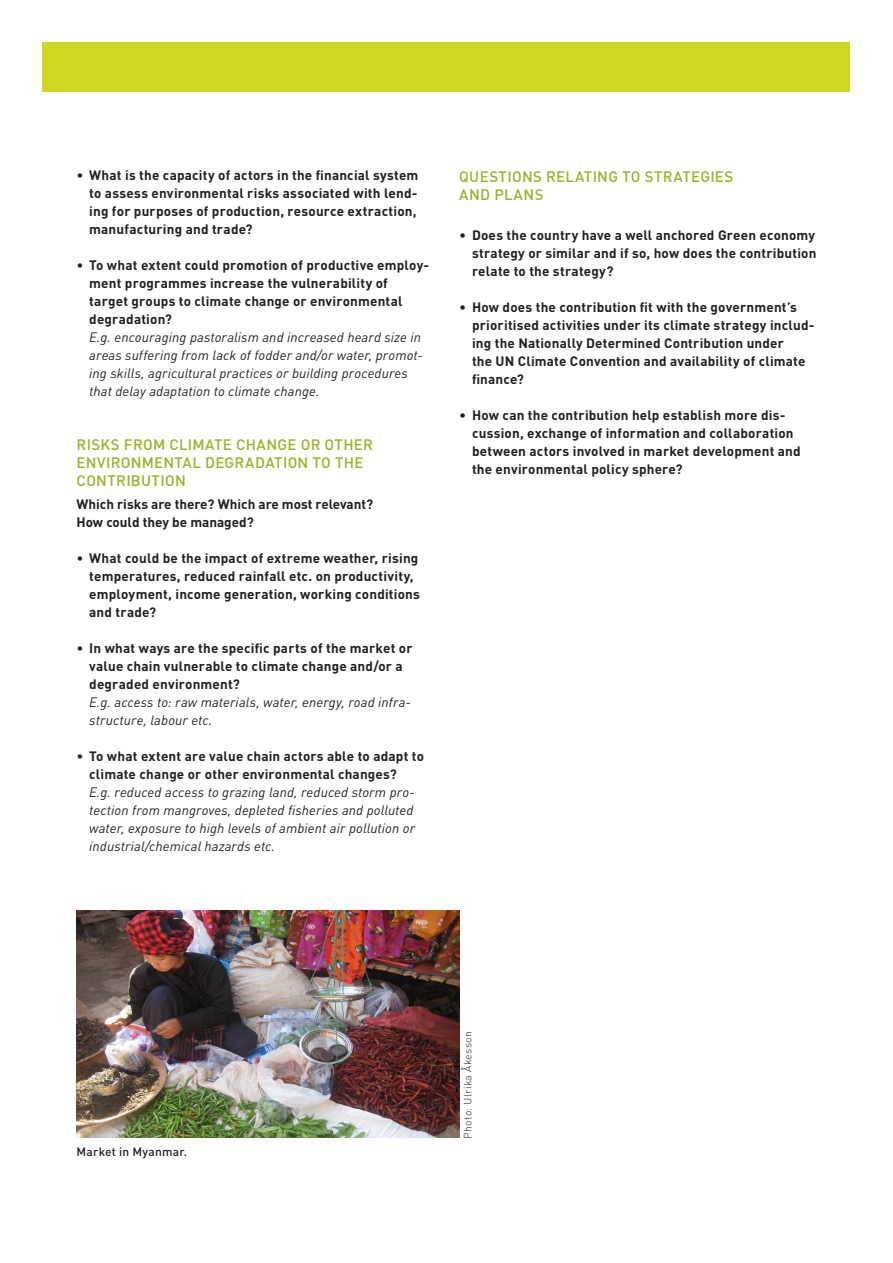
<style>
.page{position:relative;width:893px;height:1263px;background:#fff}
.page>*{position:absolute;margin:0;border:0;box-sizing:border-box;transform-origin:0 0}
._02_Rubrik_2{font:500 15px/18px "DIN Pro";letter-spacing:.02em;color:#9ab227}
._04_Bröd{font:700 13.5px/18px "DIN Pro";letter-spacing:.015em;color:#231f20}
._04_Bröd-2{font:italic 13.5px/18px "DIN Pro";letter-spacing:.01em;color:#231f20}
._03_Rubrik_3{font:700 13.5px/18px "DIN Pro";color:#231f20}
.Bildtext{font:500 12px "DIN Pro";letter-spacing:.015em;color:#231f20}
.Bildtext-2{font:300 10.5px "DIN Pro";letter-spacing:.025em;color:#231f20}
.s1{font-weight:400}
</style>
<div class="page">
<div style="left:43px;top:43px;width:807px;height:49px;background:#ced720"></div>
<img style="left:77px;top:911px;width:382px;height:226px">
<p class="_04_Bröd" style="left:89px;top:166px;width:331px;text-indent:-13px"><span class="s1">•</span> What is the capacity of actors in the financial system to assess environmental risks associated with lend&shy;ing for purposes of production, resource extraction, manufacturing and trade?</p>
<p class="_04_Bröd" style="left:89px;top:256px;width:341px;text-indent:-13px"><span class="s1">•</span> To what extent could promotion of productive employ&shy;ment programmes increase the vulnerability of target groups to climate change or environmental degradation?</p>
<p class="_04_Bröd-2" style="left:89px;top:328px;width:335px">E.g. encouraging pastoralism and increased heard size in areas suffering from lack of fodder and/or water, promot&shy;ing skills, agricultural practices or building procedures that delay adaptation to climate change.</p>
<p class="_02_Rubrik_2" style="left:77px;top:435px;width:298px">RISKS FROM CLIMATE CHANGE OR OTHER<br>ENVIRONMENTAL DEGRADATION TO THE<br>CONTRIBUTION</p>
<p class="_03_Rubrik_3" style="left:77px;top:495px;width:298px">Which risks are there? Which are most relevant?<br>How could they be managed?</p>
<p class="_04_Bröd" style="left:89px;top:549px;width:332px;text-indent:-13px"><span class="s1">•</span> What could be the impact of extreme weather, rising temperatures, reduced rainfall etc. on productivity, employment, income generation, working conditions and trade?</p>
<p class="_04_Bröd" style="left:89px;top:639px;width:325px;text-indent:-13px"><span class="s1">•</span> In what ways are the specific parts of the market or value chain vulnerable to climate change and/or a degraded environment?</p>
<p class="_04_Bröd-2" style="left:89px;top:693px;width:323px">E.g. access to: raw materials, water, energy, road infra&shy;structure, labour etc.</p>
<p class="_04_Bröd" style="left:89px;top:747px;width:336px;text-indent:-13px"><span class="s1">•</span> To what extent are value chain actors able to adapt to climate change or other environmental changes?</p>
<p class="_04_Bröd-2" style="left:89px;top:783px;width:327px">E.g. reduced access to grazing land, reduced storm pro&shy;tection from mangroves, depleted fisheries and polluted water, exposure to high levels of ambient air pollution or industrial/chemical hazards etc.</p>
<p class="_02_Rubrik_2" style="left:459px;top:167px;width:276px">QUESTIONS RELATING TO STRATEGIES<br>AND PLANS</p>
<p class="_04_Bröd" style="left:472px;top:226px;width:346px;text-align:justify;text-indent:-13px"><span class="s1">•</span> Does the country have a well anchored Green economy strategy or similar and if so, how does the contribution relate to the strategy?</p>
<p class="_04_Bröd" style="left:472px;top:298px;width:344px;text-indent:-13px"><span class="s1">•</span> How does the contribution fit with the government’s prioritised activities under its climate strategy includ&shy;ing the Nationally Determined Contribution under<br>the UN Climate Convention and availability of climate finance?</p>
<p class="_04_Bröd" style="left:472px;top:406px;width:330px;text-indent:-13px"><span class="s1">•</span> How can the contribution help establish more dis&shy;cussion, exchange of information and collaboration between actors involved in market development and the environmental policy sphere?</p>
<p class="Bildtext" style="left:77px;top:1144px;width:112px">Market in Myanmar.</p>
<p class="Bildtext-2" style="left:461px;top:1138px;width:109px;rotate:-90deg">Photo: Ulrika Åkesson</p>
</div>
